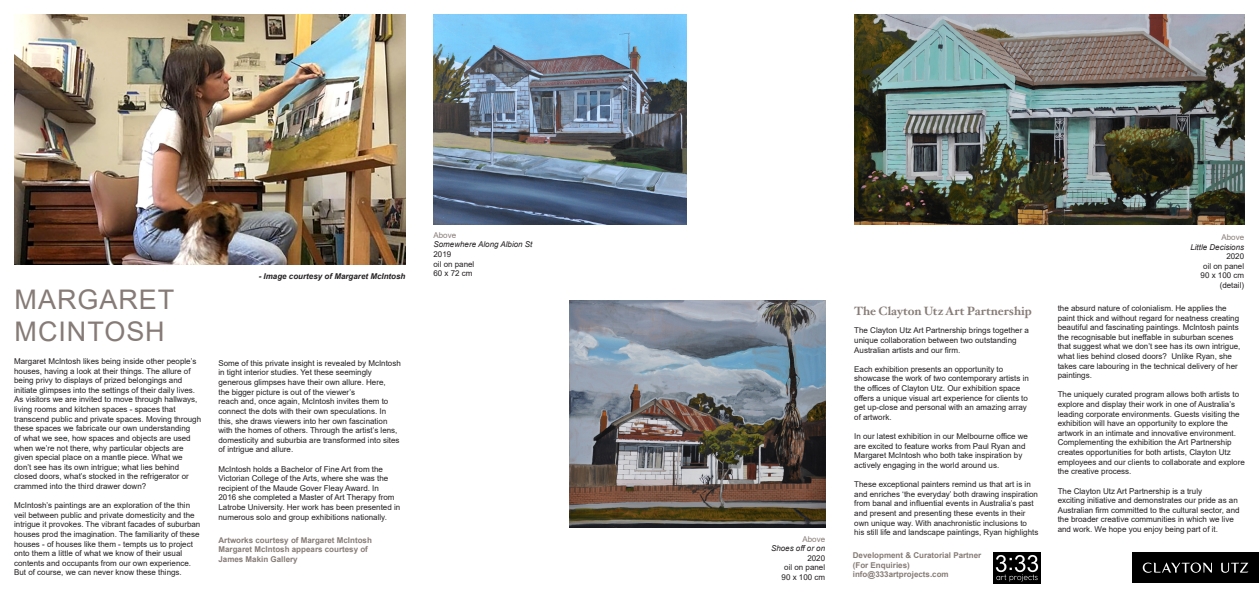
<style>
.page{position:relative;width:1259px;height:596px;background:#fff}
.page>*{position:absolute;margin:0;border:0;box-sizing:border-box;transform-origin:0 0}
.t1{font:27px/32.4px "Arial";letter-spacing:.035em;color:#867b76}
.t2{font:700 12px "Hoefler Txt";color:#867b76}
.Normal__Web{font:8px/9.6px "Arial";color:#231f20}
.t3{font:700 8px/9.6px "Arial";color:#867b76}
.t4{font:italic 8px/9.6px "Arial";color:#231f20;text-align:right}
.t5{font:italic 700 8px "Arial";color:#231f20}
.s1{font-style:normal;color:#867b76}
.s2{font-style:normal}
</style>
<div class="page">
<div style="left:1132px;top:552px;width:127px;height:30px;background:#000001"></div>
<svg style="left:1221px;top:562px;width:27px;height:10px"></svg>
<svg style="left:1142px;top:562px;width:70px;height:10px"></svg>
<img style="left:14px;top:14px;width:391px;height:250px">
<img style="left:993px;top:552px;width:47px;height:30px">
<img style="left:854px;top:14px;width:390px;height:210px">
<img style="left:434px;top:14px;width:252px;height:210px">
<img style="left:569px;top:300px;width:256px;height:227px">
<p class="t1" style="left:15px;top:283px;width:161px">MARGARET<br>MCINTOSH</p>
<p class="Normal__Web" style="left:14px;top:356px;width:188px">Margaret McIntosh likes being inside other people’s houses, having a look at their things. The allure of being privy to displays of prized belongings and initiate glimpses into the settings of their daily lives.<br>As visitors we are invited to move through hallways, living rooms and kitchen spaces - spaces that transcend public and private spaces. Moving through these spaces we fabricate our own understanding<br>of what we see, how spaces and objects are used when we’re not there, why particular objects are given special place on a mantle piece. What we don’t see has its own intrigue; what lies behind closed doors, what’s stocked in the refrigerator or crammed into the third drawer down?</p>
<p class="Normal__Web" style="left:14px;top:500px;width:188px">McIntosh’s paintings are an exploration of the thin veil between public and private domesticity and the intrigue it provokes. The vibrant facades of suburban houses prod the imagination. The familiarity of these houses - of houses like them - tempts us to project onto them a little of what we know of their usual contents and occupants from our own experience.<br>But of course, we can never know these things.</p>
<p class="t5" style="left:259px;top:270px;width:148px">- Image courtesy of Margaret McIntosh</p>
<p class="Normal__Web" style="left:218px;top:358px;width:184px">Some of this private insight is revealed by McIntosh in tight interior studies. Yet these seemingly generous glimpses have their own allure. Here,<br>the bigger picture is out of the viewer’s<br>reach and, once again, McIntosh invites them to connect the dots with their own speculations. In this, she draws viewers into her own fascination with the homes of others. Through the artist’s lens, domesticity and suburbia are transformed into sites of intrigue and allure.</p>
<p class="Normal__Web" style="left:218px;top:463px;width:183px">McIntosh holds a Bachelor of Fine Art from the Victorian College of the Arts, where she was the recipient of the Maude Gover Fleay Award. In<br>2016 she completed a Master of Art Therapy from Latrobe University. Her work has been presented in numerous solo and group exhibitions nationally.</p>
<p class="t3" style="left:218px;top:535px;width:155px">Artworks courtesy of Margaret McIntosh</p>
<p class="t3" style="left:218px;top:544px;width:151px">Margaret McIntosh appears courtesy of<br>James Makin Gallery</p>
<p class="t4" style="left:433px;top:230px;width:101px;text-align:left"><span class="s1">Above<br></span>Somewhere Along Albion St</p>
<p class="Normal__Web" style="left:433px;top:249px;width:19px">2019</p>
<p class="Normal__Web" style="left:433px;top:259px;width:42px">oil on panel</p>
<p class="Normal__Web" style="left:433px;top:268px;width:41px">60 x 72 cm</p>
<p class="t4" style="left:771px;top:533px;width:56px"><span class="s1">Above<br></span>Shoes off or on</p>
<p class="Normal__Web" style="left:807px;top:552px;width:19px">2020</p>
<p class="Normal__Web" style="left:784px;top:562px;width:42px">oil on panel</p>
<p class="Normal__Web" style="left:781px;top:572px;width:45px">90 x 100 cm</p>
<p class="t2" style="left:854px;top:301px;width:179px">The Clayton Utz Art Partnership</p>
<p class="Normal__Web" style="left:854px;top:325px;width:176px">The Clayton Utz Art Partnership brings together a unique collaboration between two outstanding<br>Australian artists and our firm.</p>
<p class="Normal__Web" style="left:854px;top:364px;width:176px">Each exhibition presents an opportunity to showcase the work of two contemporary artists in the offices of Clayton Utz. Our exhibition space offers a unique visual art experience for clients to get up-close and personal with an amazing array of artwork.</p>
<p class="Normal__Web" style="left:854px;top:431px;width:175px">In our latest exhibition in our Melbourne office we are excited to feature works from Paul Ryan and Margaret McIntosh who both take inspiration by actively engaging in the world around us.</p>
<p class="Normal__Web" style="left:854px;top:479px;width:186px">These exceptional painters remind us that art is in and enriches ‘the everyday’ both drawing inspiration from banal and influential events in Australia’s past and present and presenting these events in their own unique way. With anachronistic inclusions to his still life and landscape paintings, Ryan highlights</p>
<p class="t3" style="left:853px;top:550px;width:130px">Development &amp; Curatorial Partner</p>
<p class="t3" style="left:853px;top:560px;width:58px">(For Enquiries)</p>
<p class="t3" style="left:853px;top:569px;width:97px">info@333artprojects.com</p>
<p class="t4" style="left:1190px;top:232px;width:55px"><span class="s1">Above<br></span>Little Decisions<br><span class="s2">2020</span></p>
<p class="Normal__Web" style="left:1203px;top:261px;width:42px">oil on panel</p>
<p class="Normal__Web" style="left:1200px;top:270px;width:45px;text-align:right">90 x 100 cm (detail)</p>
<p class="Normal__Web" style="left:1057px;top:303px;width:184px">the absurd nature of colonialism. He applies the paint thick and without regard for neatness creating beautiful and fascinating paintings. McIntosh paints the recognisable but ineffable in suburban scenes that suggest what we don’t see has its own intrigue, what lies behind closed doors? Unlike Ryan, she takes care labouring in the technical delivery of her paintings.</p>
<p class="Normal__Web" style="left:1057px;top:389px;width:189px">The uniquely curated program allows both artists to explore and display their work in one of Australia’s leading corporate environments. Guests visiting the exhibition will have an opportunity to explore the artwork in an intimate and innovative environment.<br>Complementing the exhibition the Art Partnership creates opportunities for both artists, Clayton Utz employees and our clients to collaborate and explore the creative process.</p>
<p class="Normal__Web" style="left:1057px;top:485px;width:183px">The Clayton Utz Art Partnership is a truly<br>exciting initiative and demonstrates our pride as an Australian firm committed to the cultural sector, and the broader creative communities in which we live and work. We hope you enjoy being part of it.</p>
</div>
